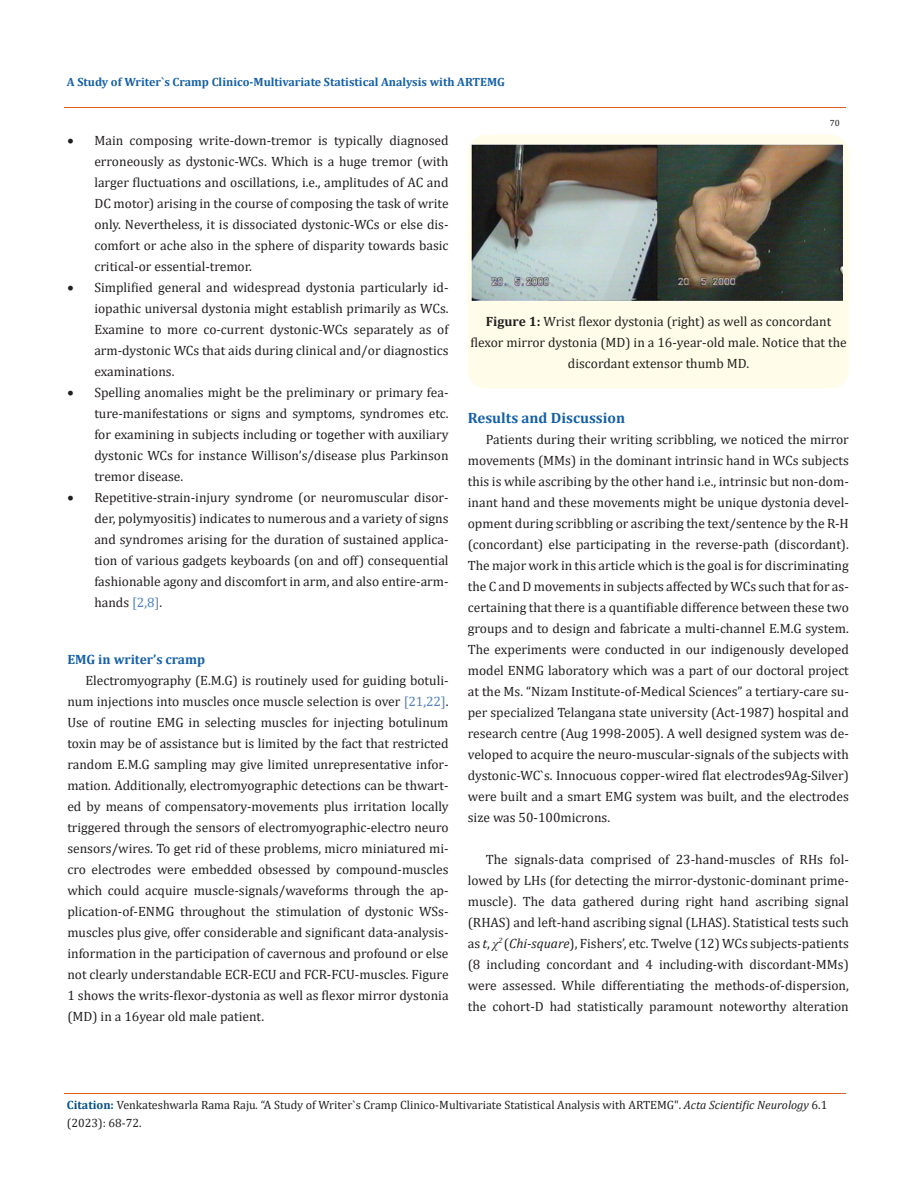
<style>
.page{position:relative;width:917px;height:1188px;background:#fff}
.page>*{position:absolute;margin:0;border:0;box-sizing:border-box;transform-origin:0 0}
.t1{font:700 15px "Cambria";color:#1560a6}
.t2{font:13.5px/21px "Cambria";color:#231f20;text-align:justify}
.t3{font:700 13.5px "Cambria";color:#1560a6}
.t4{font:12px/18px "Cambria";color:#231f20}
.t5{font:700 12px "Cambria";color:#1560a6}
.t6{font:9px "Cambria";color:#231f20}
.s1{color:#4f81bd}
.s2{font-weight:700}
.s3{font-style:italic}
.s4{font-family:"Times New Roman";font-style:italic}
.s5{font-weight:700;color:#035089}
</style>
<div class="page">
<div style="left:468px;top:135px;width:380px;height:254px;background:#fffde9;border-radius:18px"></div>
<img style="left:471px;top:145px;width:372px;height:156px">
<hr style="left:64px;top:108px;width:781px;height:1px;background:#e05d1a">
<hr style="left:64px;top:1094px;width:781px;height:1px;background:#e05d1a">
<p class="t5" style="left:67px;top:73px;width:439px">A Study of Writer`s Cramp Clinico-Multivariate Statistical Analysis with ARTEMG</p>
<p class="t6" style="left:829px;top:118px;width:11px">70</p>
<p class="t2" style="left:94px;top:130px;width:356px;text-indent:-27px">• Main composing write-down-tremor is typically diagnosed erroneously as dystonic-WCs. Which is a huge tremor (with larger fluctuations and oscillations, i.e., amplitudes of AC and DC motor) arising in the course of composing the task of write only. Nevertheless, it is dissociated dystonic-WCs or else dis&shy;comfort or ache also in the sphere of disparity towards basic critical-or essential-tremor.</p>
<p class="t2" style="left:94px;top:277px;width:356px;text-indent:-27px">• Simplified general and widespread dystonia particularly id&shy;iopathic universal dystonia might establish primarily as WCs.<br>Examine to more co-current dystonic-WCs separately as of arm-dystonic WCs that aids during clinical and/or diagnostics examinations.</p>
<p class="t2" style="left:94px;top:382px;width:355px;text-indent:-27px">• Spelling anomalies might be the preliminary or primary fea&shy;ture-manifestations or signs and symptoms, syndromes etc. for examining in subjects including or together with auxiliary dystonic WCs for instance Willison’s/disease plus Parkinson tremor disease.</p>
<p class="t2" style="left:94px;top:487px;width:356px;text-indent:-27px">• Repetitive-strain-injury syndrome (or neuromuscular disor&shy;der, polymyositis) indicates to numerous and a variety of signs and syndromes arising for the duration of sustained applica&shy;tion of various gadgets keyboards (on and off) consequential fashionable agony and discomfort in arm, and also entire-arm&shy;hands <span class="s1">[2,8]</span>.</p>
<p class="t3" style="left:67px;top:650px;width:139px">EMG in writer’s cramp</p>
<p class="t2" style="left:67px;top:670px;width:383px;text-indent:18px">Electromyography (E.M.G) is routinely used for guiding botuli&shy;num injections into muscles once muscle selection is over <span class="s1">[21,22]</span>.<br>Use of routine EMG in selecting muscles for injecting botulinum toxin may be of assistance but is limited by the fact that restricted random E.M.G sampling may give limited unrepresentative infor&shy;mation. Additionally, electromyographic detections can be thwart&shy;ed by means of compensatory-movements plus irritation locally triggered through the sensors of electromyographic-electro neuro sensors/wires. To get rid of these problems, micro miniatured mi&shy;cro electrodes were embedded obsessed by compound-muscles which could acquire muscle-signals/waveforms through the ap&shy;plication-of-ENMG throughout the stimulation of dystonic WSs&shy;muscles plus give, offer considerable and significant data-analysis&shy;information in the participation of cavernous and profound or else not clearly understandable ECR-ECU and FCR-FCU-muscles. Figure 1 shows the writs-flexor-dystonia as well as flexor mirror dystonia (MD) in a 16year old male patient.</p>
<p class="t2" style="left:470px;top:311px;width:378px;text-align:center"><span class="s2">Figure 1:</span> Wrist flexor dystonia (right) as well as concordant flexor mirror dystonia (MD) in a 16-year-old male. Notice that the discordant extensor thumb MD.</p>
<p class="t1" style="left:468px;top:407px;width:159px">Results and Discussion</p>
<p class="t2" style="left:468px;top:429px;width:382px;text-indent:18px">Patients during their writing scribbling, we noticed the mirror movements (MMs) in the dominant intrinsic hand in WCs subjects this is while ascribing by the other hand i.e., intrinsic but non-dom&shy;inant hand and these movements might be unique dystonia devel&shy;opment during scribbling or ascribing the text/sentence by the R-H (concordant) else participating in the reverse-path (discordant).<br>The major work in this article which is the goal is for discriminating the C and D movements in subjects affected by WCs such that for as&shy;certaining that there is a quantifiable difference between these two groups and to design and fabricate a multi-channel E.M.G system.<br>The experiments were conducted in our indigenously developed model ENMG laboratory which was a part of our doctoral project at the Ms. “Nizam Institute-of-Medical Sciences” a tertiary-care su&shy;per specialized Telangana state university (Act-1987) hospital and research centre (Aug 1998-2005). A well designed system was de&shy;veloped to acquire the neuro-muscular-signals of the subjects with dystonic-WC`s. Innocuous copper-wired flat electrodes9Ag-Silver) were built and a smart EMG system was built, and the electrodes size was 50-100microns.</p>
<p class="t2" style="left:468px;top:849px;width:382px;text-indent:18px">The signals-data comprised of 23-hand-muscles of RHs fol&shy;lowed by LHs (for detecting the mirror-dystonic-dominant prime&shy;muscle). The data gathered during right hand ascribing signal (RHAS) and left-hand ascribing signal (LHAS). Statistical tests such as <span class="s3">t</span>, <span class="s4">χ</span><sup>2</sup> (<span class="s3">Chi-square</span>), Fishers’, etc. Twelve (12) WCs subjects-patients (8 including concordant and 4 including-with discordant-MMs) were assessed. While differentiating the methods-of-dispersion, the cohort-D had statistically paramount noteworthy alteration</p>
<p class="t4" style="left:67px;top:1096px;width:762px"><span class="s5">Citation:</span> Venkateshwarla Rama Raju<span class="s3">.</span> “A Study of Writer`s Cramp Clinico-Multivariate Statistical Analysis with ARTEMG". <span class="s3">Acta Scientific Neurology</span> 6.1 (2023): 68-72.</p>
</div>
